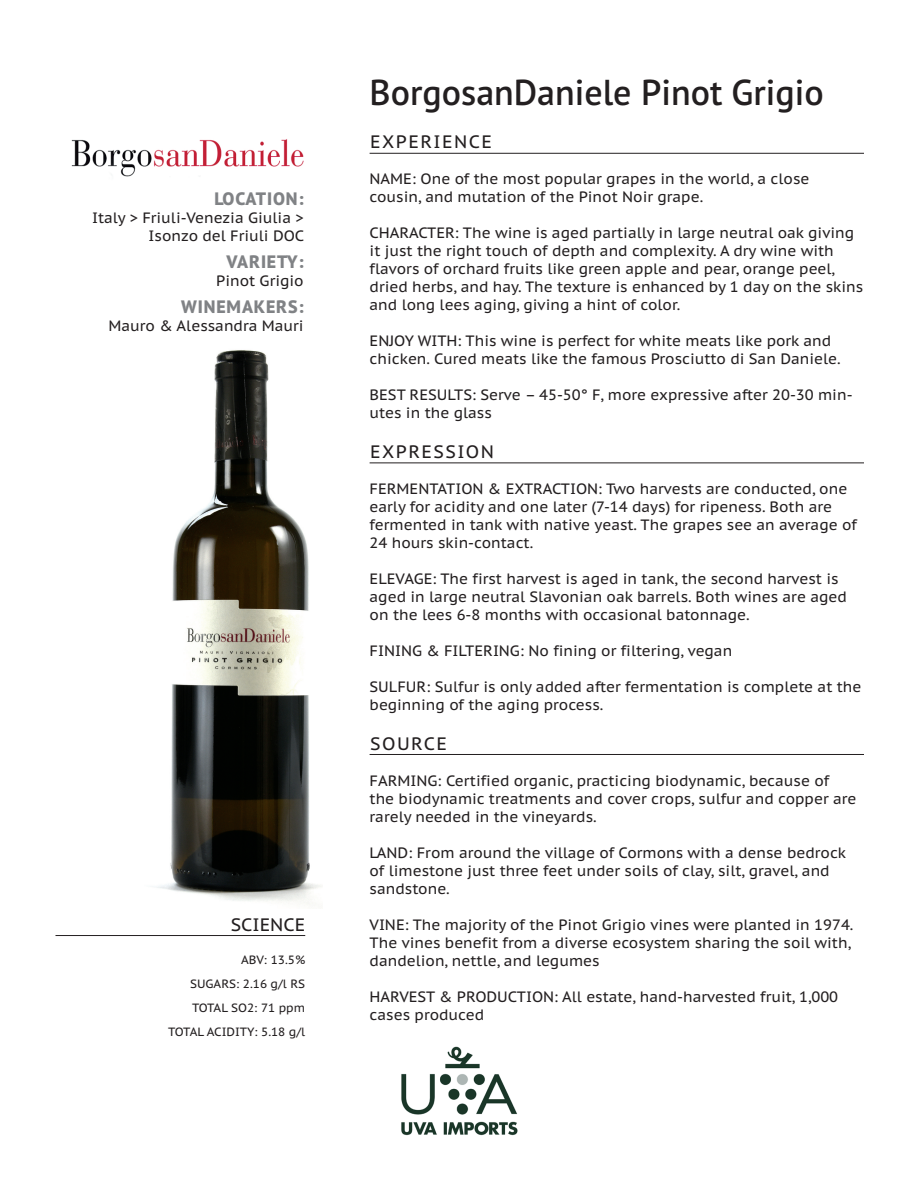
<style>
.page{position:relative;width:918px;height:1188px;background:#fff}
.page>*{position:absolute;margin:0;border:0;box-sizing:border-box;transform-origin:0 0}
.Wine_Name{font:600 36px "PT Sans Pro";color:#231f20}
.Section_Heder{font:18px "PT Sans Pro Caption";letter-spacing:.08em;color:#231f20}
.Category{font:800 18px "PT Sans Pro";letter-spacing:.05em;color:#808285}
.Location_Variety{font:800 18px "PT Sans Pro";letter-spacing:.05em;color:#808285}
.Section_Heder_Right{font:18px "PT Sans Pro Caption";color:#231f20}
.Category-2{font:15px/18px "PT Sans Pro Caption";color:#231f20}
.Science_Words{font:12px "PT Sans Pro Caption";color:#231f20}
</style>
<div class="page">
<hr style="left:370px;top:153px;width:494px;height:1px;background:#231f20">
<hr style="left:370px;top:463px;width:494px;height:1px;background:#231f20">
<hr style="left:370px;top:754px;width:494px;height:1px;background:#231f20">
<img style="left:157px;top:350px;width:165px;height:555px">
<hr style="left:56px;top:935px;width:249px;height:1px;background:#231f20">
<img style="left:401px;top:1046px;width:117px;height:90px">
<img style="left:71px;top:139px;width:233px;height:38px">
<p class="Location_Variety" style="left:214px;top:186px;width:91px">LOCATION:</p>
<p class="Category-2" style="left:92px;top:208px;width:213px">Italy &gt; Friuli-Venezia Giulia &gt;</p>
<p class="Category-2" style="left:149px;top:226px;width:157px">Isonzo del Friuli DOC</p>
<p class="Category" style="left:227px;top:249px;width:79px">VARIETY:</p>
<p class="Category-2" style="left:216px;top:271px;width:89px">Pinot Grigio</p>
<p class="Category" style="left:181px;top:294px;width:124px">WINEMAKERS:</p>
<p class="Category-2" style="left:108px;top:316px;width:197px">Mauro &amp; Alessandra Mauri</p>
<p class="Section_Heder_Right" style="left:231px;top:913px;width:76px">SCIENCE</p>
<p class="Science_Words" style="left:241px;top:952px;width:66px">ABV: 13.5%</p>
<p class="Science_Words" style="left:190px;top:976px;width:117px">SUGARS: 2.16 g/l RS</p>
<p class="Science_Words" style="left:192px;top:1000px;width:115px">TOTAL SO2: 71 ppm</p>
<p class="Science_Words" style="left:168px;top:1024px;width:139px">TOTAL ACIDITY: 5.18 g/l</p>
<p class="Wine_Name" style="left:370px;top:69px;width:456px">BorgosanDaniele Pinot Grigio</p>
<p class="Section_Heder" style="left:370px;top:130px;width:123px">EXPERIENCE</p>
<p class="Category-2" style="left:370px;top:170px;width:441px">NAME: One of the most popular grapes in the world, a close cousin, and mutation of the Pinot Noir grape.</p>
<p class="Category-2" style="left:370px;top:224px;width:495px">CHARACTER: The wine is aged partially in large neutral oak giving it just the right touch of depth and complexity. A dry wine with flavors of orchard fruits like green apple and pear, orange peel, dried herbs, and hay. The texture is enhanced by 1 day on the skins and long lees aging, giving a hint of color.</p>
<p class="Category-2" style="left:370px;top:332px;width:473px">ENJOY WITH: This wine is perfect for white meats like pork and chicken. Cured meats like the famous Prosciutto di San Daniele.</p>
<p class="Category-2" style="left:370px;top:386px;width:485px">BEST RESULTS: Serve – 45-50° F, more expressive after 20-30 min&shy;utes in the glass</p>
<p class="Section_Heder" style="left:370px;top:440px;width:125px">EXPRESSION</p>
<p class="Category-2" style="left:370px;top:479px;width:489px">FERMENTATION &amp; EXTRACTION: Two harvests are conducted, one early for acidity and one later (7-14 days) for ripeness. Both are fermented in tank with native yeast. The grapes see an average of 24 hours skin-contact.</p>
<p class="Category-2" style="left:370px;top:569px;width:479px">ELEVAGE: The first harvest is aged in tank, the second harvest is aged in large neutral Slavonian oak barrels. Both wines are aged on the lees 6-8 months with occasional batonnage.</p>
<p class="Category-2" style="left:370px;top:641px;width:364px">FINING &amp; FILTERING: No fining or filtering, vegan</p>
<p class="Category-2" style="left:370px;top:677px;width:493px">SULFUR: Sulfur is only added after fermentation is complete at the beginning of the aging process.</p>
<p class="Section_Heder" style="left:370px;top:732px;width:78px">SOURCE</p>
<p class="Category-2" style="left:370px;top:771px;width:488px">FARMING: Certified organic, practicing biodynamic, because of the biodynamic treatments and cover crops, sulfur and copper are rarely needed in the vineyards.</p>
<p class="Category-2" style="left:370px;top:843px;width:478px">LAND: From around the village of Cormons with a dense bedrock of limestone just three feet under soils of clay, silt, gravel, and sandstone.</p>
<p class="Category-2" style="left:370px;top:915px;width:485px">VINE: The majority of the Pinot Grigio vines were planted in 1974.<br>The vines benefit from a diverse ecosystem sharing the soil with, dandelion, nettle, and legumes</p>
<p class="Category-2" style="left:370px;top:987px;width:470px">HARVEST &amp; PRODUCTION: All estate, hand-harvested fruit, 1,000 cases produced</p>
</div>
